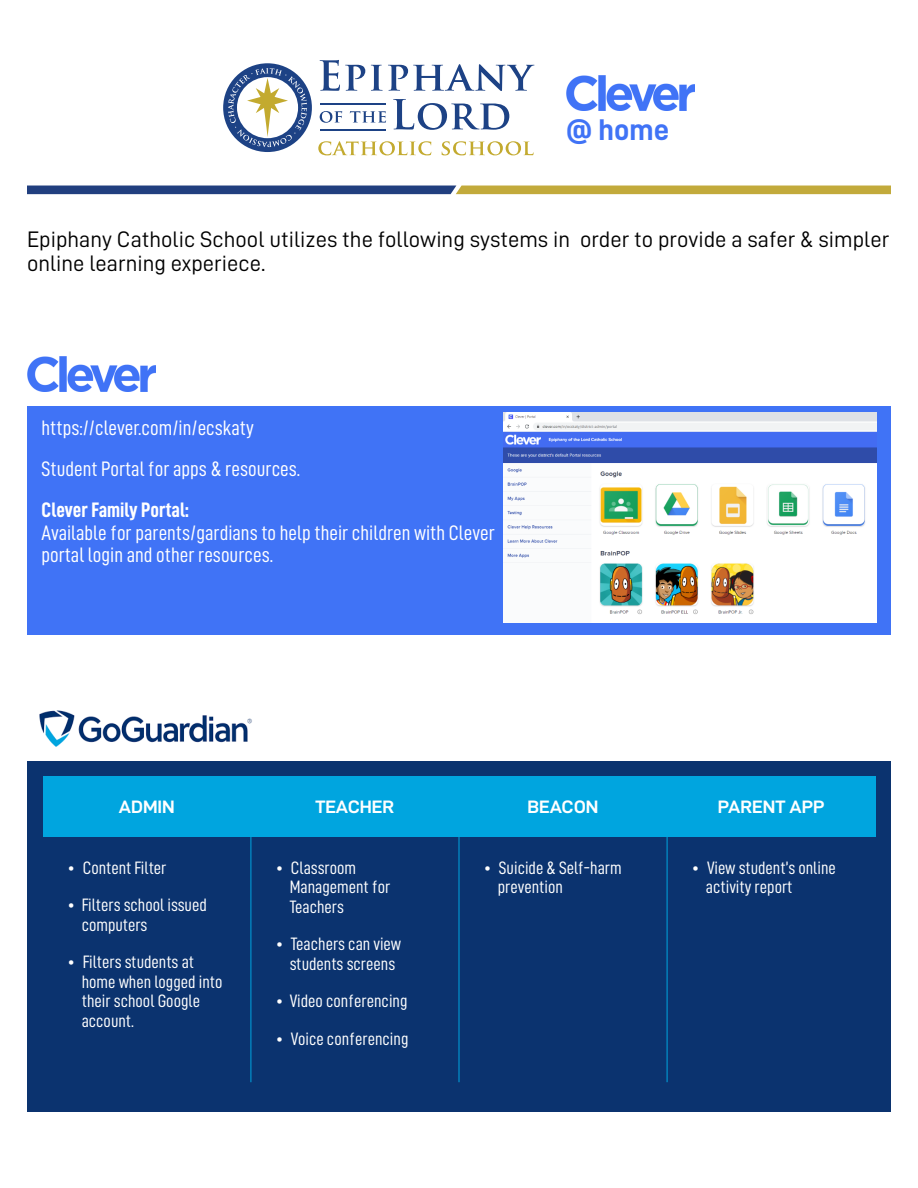
<style>
.page{position:relative;width:918px;height:1188px;background:#fff}
.page>*{position:absolute;margin:0;border:0;box-sizing:border-box;transform-origin:0 0}
.t1{font:30px "D DIN Bold";color:#4073f6}
.t2{font:22.5px/24.5px "D DIN";color:#000}
.t3{font:21px/40.8px "D DIN Condensed";color:#fff}
.t4{font:21px "D DIN Condensed Bold";color:#fff}
.t5{font:18px/19.5px "D DIN Condensed";color:#fff}
.t6{font:18px "D DIN Exp Bold";color:#fff}
</style>
<div class="page">
<svg style="left:223px;top:63px;width:89px;height:89px"></svg>
<svg style="left:320px;top:60px;width:45px;height:31px"></svg>
<svg style="left:371px;top:64px;width:163px;height:27px"></svg>
<svg style="left:320px;top:111px;width:22px;height:12px"></svg>
<svg style="left:350px;top:111px;width:36px;height:12px"></svg>
<svg style="left:393px;top:99px;width:116px;height:31px"></svg>
<hr style="left:320px;top:129px;width:65px;height:1px;background:#1d4285">
<hr style="left:320px;top:103px;width:65px;height:1px;background:#1d4285">
<svg style="left:318px;top:141px;width:113px;height:14px"></svg>
<svg style="left:442px;top:141px;width:92px;height:14px"></svg>
<img style="left:566px;top:75px;width:129px;height:35px">
<svg style="left:27px;top:186px;width:864px;height:8px;background:#72755d"></svg>
<img style="left:27px;top:357px;width:129px;height:35px">
<img style="left:39px;top:710px;width:213px;height:37px">
<div style="left:27px;top:406px;width:864px;height:229px;background:#4073f6"></div>
<img style="left:504px;top:413px;width:372px;height:210px">
<div style="left:27px;top:761px;width:864px;height:350px;background:#0b336f"></div>
<div style="left:43px;top:776px;width:832px;height:60px;background:#00a5df"></div>
<hr style="left:251px;top:836px;width:1px;height:246px;background:#00a5df">
<hr style="left:459px;top:836px;width:1px;height:246px;background:#00a5df">
<hr style="left:667px;top:836px;width:1px;height:246px;background:#00a5df">
<h1 class="t1" style="left:566px;top:115px;width:105px">@ home</h1>
<p class="t2" style="left:27px;top:227px;width:864px">Epiphany Catholic School utilizes the following systems in order to provide a safer &amp; simpler online learning experiece.</p>
<p class="t3" style="left:42px;top:408px;width:260px">https://clever.com/in/ecskaty<br>Student Portal for apps &amp; resources.</p>
<p class="t4" style="left:42px;top:499px;width:149px">Clever Family Portal:</p>
<p class="t3" style="left:42px;top:521px;width:455px;line-height:22.8px">Available for parents/gardians to help their children with Clever portal login and other resources.</p>
<p class="t6" style="left:119px;top:798px;width:58px">ADMIN</p>
<p class="t6" style="left:315px;top:798px;width:81px">TEACHER</p>
<p class="t6" style="left:528px;top:798px;width:72px">BEACON</p>
<p class="t6" style="left:718px;top:798px;width:108px">PARENT APP</p>
<p class="t5" style="left:68px;top:858px;width:100px">• Content Filter</p>
<p class="t5" style="left:82px;top:896px;width:127px;text-indent:-14px">• Filters school issued computers</p>
<p class="t5" style="left:82px;top:953px;width:142px;text-indent:-14px">• Filters students at home when logged into their school Google account.</p>
<p class="t5" style="left:290px;top:858px;width:102px;text-indent:-14px">• Classroom<br>Management for<br>Teachers</p>
<p class="t5" style="left:276px;top:935px;width:127px;text-align:center">• Teachers can view students screens</p>
<p class="t5" style="left:276px;top:992px;width:133px">• Video conferencing</p>
<p class="t5" style="left:276px;top:1029px;width:134px">• Voice conferencing</p>
<p class="t5" style="left:498px;top:858px;width:125px;text-indent:-14px">• Suicide &amp; Self-harm prevention</p>
<p class="t5" style="left:706px;top:858px;width:131px;text-indent:-14px">• View student’s online activity report</p>
</div>
